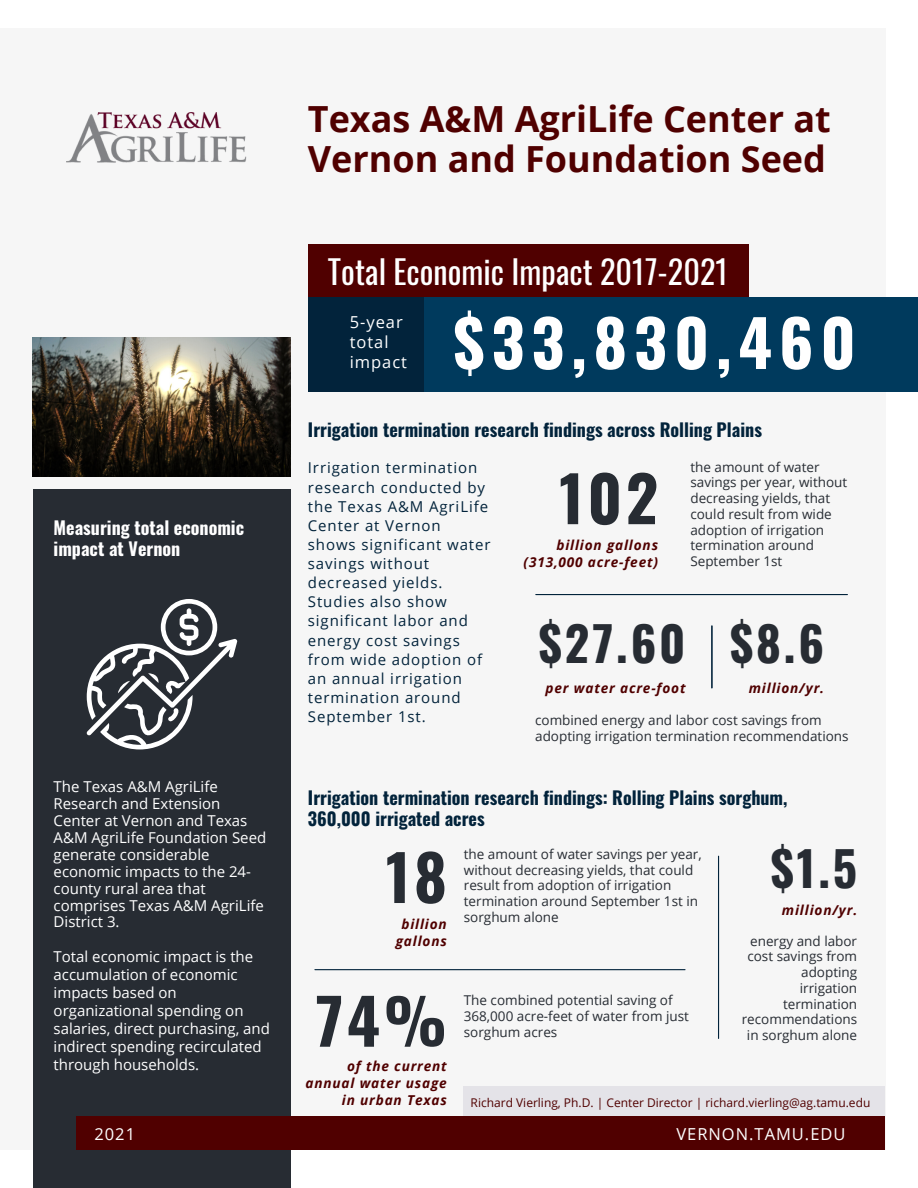
<style>
.page{position:relative;width:918px;height:1188px;background:#fff}
.page>*{position:absolute;margin:0;border:0;box-sizing:border-box;transform-origin:0 0}
.t1{font:700 64.05px "Oswald";letter-spacing:.11em;color:#fff}
.t2{font:700 62.85px "Oswald";letter-spacing:.06em;color:#272c33}
.t3{font:700 47.85px "Oswald";color:#272c33}
.t4{font:700 36px/39.3px "Open Sans";color:#500000}
.t5{font:32.25px "Oswald";color:#fff}
.t6{font:700 18px/21.3px "Oswald";color:#02233b}
.t7{font:700 18px/21.3px "Oswald";color:#fff}
.t8{font:16.5px/20.2px "Open Sans";letter-spacing:.06em;color:#fff}
.t9{font:15px/16.8px "Open Sans";color:#fff}
.t10{font:15px/19.2px "Open Sans";letter-spacing:.06em;color:#02233b}
.t11{font:italic 700 13.65px/16.8px "Open Sans";letter-spacing:.06em;color:#500000;text-align:right}
.t12{font:13.5px/15.8px "Open Sans";color:#272c33}
.t13{font:12px "Open Sans";color:#500000}
</style>
<div class="page">
<div style="left:0;top:28px;width:885px;height:1122px;background:#f6f6f6"></div>
<div style="left:463px;top:1086px;width:422px;height:45px;background:#e4e3e8"></div>
<div style="left:33px;top:489px;width:257px;height:699px;background:#272c33"></div>
<div style="left:308px;top:244px;width:441px;height:53px;background:#500000"></div>
<img style="left:33px;top:337px;width:258px;height:140px">
<div style="left:76px;top:1116px;width:809px;height:34px;background:#500000"></div>
<div style="left:424px;top:297px;width:494px;height:95px;background:#003a5d"></div>
<div style="left:308px;top:297px;width:116px;height:95px;background:#02233b"></div>
<hr style="left:711px;top:626px;width:1px;height:62px;background:#02233b">
<hr style="left:718px;top:856px;width:1px;height:182px;background:#02233b">
<hr style="left:315px;top:969px;width:370px;height:1px;background:#02233b">
<hr style="left:536px;top:594px;width:311px;height:1px;background:#02233b">
<img style="left:67px;top:112px;width:180px;height:51px">
<svg style="left:86px;top:599px;width:151px;height:150px"></svg>
<p class="t4" style="left:308px;top:99px;width:524px">Texas A&amp;M AgriLife Center at<br>Vernon and Foundation Seed</p>
<p class="t5" style="left:328px;top:246px;width:402px">Total Economic Impact 2017-2021</p>
<p class="t8" style="left:350px;top:311px;width:59px">5-year total impact</p>
<p class="t1" style="left:453px;top:293px;width:404px">$33,830,460</p>
<p class="t7" style="left:54px;top:516px;width:192px">Measuring total economic impact at Vernon</p>
<p class="t9" style="left:54px;top:778px;width:214px">The Texas A&amp;M AgriLife<br>Research and Extension<br>Center at Vernon and Texas<br>A&amp;M AgriLife Foundation Seed generate considerable economic impacts to the 24- county rural area that comprises Texas A&amp;M AgriLife<br>District 3.</p>
<p class="t9" style="left:54px;top:948px;width:218px;line-height:18px">Total economic impact is the accumulation of economic impacts based on organizational spending on salaries, direct purchasing, and indirect spending recirculated through households.</p>
<p class="t6" style="left:308px;top:418px;width:456px">Irrigation termination research findings across Rolling Plains</p>
<p class="t10" style="left:308px;top:458px;width:184px">Irrigation termination research conducted by the Texas A&amp;M AgriLife<br>Center at Vernon shows significant water savings without decreased yields.<br>Studies also show significant labor and energy cost savings from wide adoption of an annual irrigation termination around<br>September 1st.</p>
<p class="t12" style="left:690px;top:459px;width:158px">the amount of water savings per year, without decreasing yields, that could result from wide adoption of irrigation termination around<br>September 1st</p>
<p class="t2" style="left:559px;top:449px;width:100px">102</p>
<p class="t11" style="left:524px;top:536px;width:136px">billion gallons (313,000 acre-feet)</p>
<p class="t3" style="left:539px;top:606px;width:148px">$27.60</p>
<p class="t3" style="left:730px;top:606px;width:96px">$8.6</p>
<p class="t11" style="left:546px;top:679px;width:141px">per water acre-foot</p>
<p class="t11" style="left:749px;top:679px;width:77px">million/yr.</p>
<p class="t12" style="left:535px;top:712px;width:315px">combined energy and labor cost savings from adopting irrigation termination recommendations</p>
<p class="t6" style="left:308px;top:786px;width:481px">Irrigation termination research findings: Rolling Plains sorghum,<br>360,000 irrigated acres</p>
<p class="t2" style="left:386px;top:828px;width:62px">18</p>
<p class="t11" style="left:396px;top:915px;width:53px;text-align:center">billion gallons</p>
<p class="t2" style="left:316px;top:972px;width:133px">74%</p>
<p class="t11" style="left:306px;top:1058px;width:143px">of the current annual water usage in urban Texas</p>
<p class="t12" style="left:464px;top:846px;width:239px">the amount of water savings per year, without decreasing yields, that could result from adoption of irrigation termination around September 1st in sorghum alone</p>
<p class="t12" style="left:464px;top:992px;width:227px">The combined potential saving of<br>368,000 acre-feet of water from just sorghum acres</p>
<p class="t3" style="left:771px;top:831px;width:88px">$1.5</p>
<p class="t11" style="left:782px;top:902px;width:77px">million/yr.</p>
<p class="t12" style="left:742px;top:932px;width:117px;text-align:right">energy and labor cost savings from adopting irrigation termination recommendations in sorghum alone</p>
<p class="t13" style="left:471px;top:1094px;width:401px">Richard Vierling, Ph.D. | Center Director | richard.vierling@ag.tamu.edu</p>
<p class="t8" style="left:94px;top:1123px;width:42px">2021</p>
<p class="t8" style="left:676px;top:1123px;width:171px">VERNON.TAMU.EDU</p>
</div>
